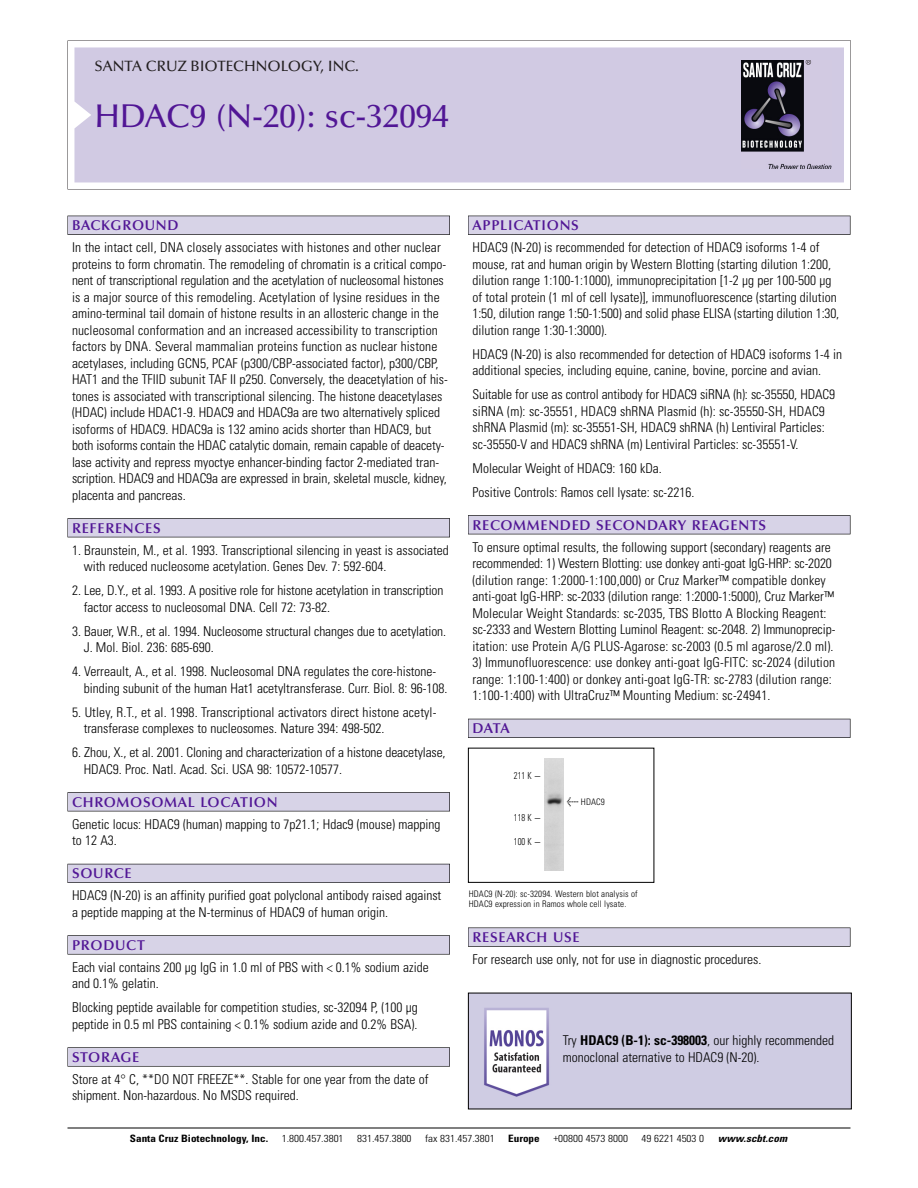
<style>
.page{position:relative;width:918px;height:1188px;background:#fff}
.page>*{position:absolute;margin:0;border:0;box-sizing:border-box;transform-origin:0 0}
.t1{font:500 33px "Optima";color:#511695}
.t2{font:500 15px "Optima";color:#231f20}
.t3{font:600 14.25px "Optima";letter-spacing:.05em;color:#511695}
.t4{font:300 condensed 13.5px/16.5px "Univers";color:#000}
.t5{font:300 condensed 10.2px "Univers";color:#000;scale:1.1 1}
.t6{font:700 condensed 10.2px "Univers";color:#000;scale:1.1 1}
.t7{font:italic 700 condensed 10.2px "Univers";letter-spacing:.005em;color:#000;scale:1.1 1}
.t8{font:300 condensed 9.75px "Univers";color:#000;scale:.87 1}
.t9{font:300 condensed 9px/10.5px "Univers";letter-spacing:.015em;color:#000}
.s1{font-family:"Meta Plus";font-weight:400;font-stretch:normal;font-size:10.5px}
.s2{font-weight:700}
</style>
<div class="page">
<svg style="left:68px;top:40px;width:783px;height:149px"></svg>
<div style="left:74px;top:47px;width:770px;height:135px;background:#d1cae3"></div>
<img style="left:741px;top:60px;width:90px;height:108px">
<div style="left:68px;top:216px;width:382px;height:19px;background:#525155"></div>
<div style="left:68px;top:216px;width:381px;height:18px;background:#d7d3e7"></div>
<div style="left:68px;top:518px;width:382px;height:19px;background:#525155"></div>
<div style="left:68px;top:519px;width:381px;height:18px;background:#d7d3e7"></div>
<div style="left:68px;top:792px;width:382px;height:19px;background:#545357"></div>
<div style="left:68px;top:793px;width:381px;height:18px;background:#d7d3e7"></div>
<div style="left:68px;top:864px;width:382px;height:19px;background:#54535a"></div>
<div style="left:68px;top:864px;width:381px;height:18px;background:#d7d3e7"></div>
<svg style="left:68px;top:935px;width:382px;height:20px"></svg>
<div style="left:68px;top:936px;width:381px;height:18px;background:#d7d3e7"></div>
<div style="left:68px;top:1047px;width:382px;height:20px;background:#626263"></div>
<div style="left:68px;top:1048px;width:381px;height:18px;background:#d7d3e7"></div>
<div style="left:468px;top:216px;width:382px;height:19px;background:#525155"></div>
<div style="left:468px;top:216px;width:382px;height:18px;background:#d7d3e7"></div>
<div style="left:468px;top:515px;width:382px;height:19px;background:#525155"></div>
<div style="left:468px;top:516px;width:382px;height:18px;background:#d7d3e7"></div>
<div style="left:468px;top:719px;width:382px;height:19px;background:#525158"></div>
<div style="left:468px;top:719px;width:382px;height:18px;background:#d7d3e7"></div>
<div style="left:468px;top:928px;width:382px;height:19px;background:#575759"></div>
<div style="left:468px;top:928px;width:382px;height:18px;background:#d7d3e7"></div>
<hr style="left:68px;top:1128px;width:782px;height:1px;background:#000">
<div style="left:468px;top:748px;width:186px;height:135px;border:1px solid #000"></div>
<img style="left:545px;top:758px;width:19px;height:113px">
<img style="left:470px;top:995px;width:380px;height:112px">
<p class="t2" style="left:94px;top:61px;width:266px">SANTA CRUZ BIOTECHNOLOGY, INC.</p>
<h1 class="t1" style="left:94px;top:103px;width:356px">HDAC9 (N-20): sc-32094</h1>
<p class="t3" style="left:72px;top:219px;width:108px">BACKGROUND</p>
<p class="t4" style="left:72px;top:240px;width:377px">In the intact cell, DNA closely associates with histones and other nuclear proteins to form chromatin. The remodeling of chromatin is a critical compo&shy;nent of transcriptional regulation and the acetylation of nucleosomal histones is a major source of this remodeling. Acetylation of lysine residues in the amino-terminal tail domain of histone results in an allosteric change in the nucleosomal conformation and an increased accessibility to transcription factors by DNA. Several mammalian proteins function as nuclear histone acetylases, including GCN5, PCAF (p300/CBP-associated factor), p300/CBP, HAT1 and the TFIID subunit TAF II p250. Conversely, the deacetylation of his&shy;tones is associated with transcriptional silencing. The histone deacetylases (HDAC) include HDAC1-9. HDAC9 and HDAC9a are two alternatively spliced isoforms of HDAC9. HDAC9a is 132 amino acids shorter than HDAC9, but both isoforms contain the HDAC catalytic domain, remain capable of deacety&shy;lase activity and repress myoctye enhancer-binding factor 2-mediated tran&shy;scription. HDAC9 and HDAC9a are expressed in brain, skeletal muscle, kidney, placenta and pancreas.</p>
<p class="t3" style="left:72px;top:522px;width:90px">REFERENCES</p>
<p class="t4" style="left:84px;top:543px;width:367px;text-indent:-12px">1. Braunstein, M., et al. 1993. Transcriptional silencing in yeast is associated with reduced nucleosome acetylation. Genes Dev. 7: 592-604.</p>
<p class="t4" style="left:84px;top:583px;width:361px;text-indent:-12px">2. Lee, D.Y., et al. 1993. A positive role for histone acetylation in transcription factor access to nucleosomal DNA. Cell 72: 73-82.</p>
<p class="t4" style="left:84px;top:624px;width:364px;text-indent:-12px">3. Bauer, W.R., et al. 1994. Nucleosome structural changes due to acetylation.<br>J. Mol. Biol. 236: 685-690.</p>
<p class="t4" style="left:84px;top:664px;width:365px;text-indent:-12px">4. Verreault, A., et al. 1998. Nucleosomal DNA regulates the core-histone&shy;binding subunit of the human Hat1 acetyltransferase. Curr. Biol. 8: 96-108.</p>
<p class="t4" style="left:84px;top:705px;width:354px;text-indent:-12px">5. Utley, R.T., et al. 1998. Transcriptional activators direct histone acetyl&shy;transferase complexes to nucleosomes. Nature 394: 498-502.</p>
<p class="t4" style="left:84px;top:745px;width:363px;text-indent:-12px">6. Zhou, X., et al. 2001. Cloning and characterization of a histone deacetylase,<br>HDAC9. Proc. Natl. Acad. Sci. USA 98: 10572-10577.</p>
<p class="t3" style="left:72px;top:796px;width:207px">CHROMOSOMAL LOCATION</p>
<p class="t4" style="left:72px;top:817px;width:370px">Genetic locus: HDAC9 (human) mapping to 7p21.1; Hdac9 (mouse) mapping to 12 A3.</p>
<p class="t3" style="left:72px;top:868px;width:61px">SOURCE</p>
<p class="t4" style="left:72px;top:888px;width:371px">HDAC9 (N-20) is an affinity purified goat polyclonal antibody raised against a peptide mapping at the N-terminus of HDAC9 of human origin.</p>
<p class="t3" style="left:72px;top:939px;width:74px">PRODUCT</p>
<p class="t4" style="left:72px;top:960px;width:358px">Each vial contains 200 µg IgG in 1.0 ml of PBS with &lt; 0.1% sodium azide and 0.1% gelatin.</p>
<p class="t4" style="left:72px;top:1000px;width:347px">Blocking peptide available for competition studies, sc-32094 P, (100 µg peptide in 0.5 ml PBS containing &lt; 0.1% sodium azide and 0.2% BSA).</p>
<p class="t3" style="left:72px;top:1051px;width:69px">STORAGE</p>
<p class="t4" style="left:72px;top:1072px;width:358px">Store at 4° C, **DO NOT FREEZE**. Stable for one year from the date of shipment. Non-hazardous. No MSDS required.</p>
<p class="t3" style="left:473px;top:219px;width:108px">APPLICATIONS</p>
<p class="t4" style="left:473px;top:240px;width:368px">HDAC9 (N-20) is recommended for detection of HDAC9 isoforms 1-4 of mouse, rat and human origin by Western Blotting (starting dilution 1:200, dilution range 1:100-1:1000), immunoprecipitation [1-2 µg per 100-500 µg of total protein (1 ml of cell lysate)], immunofluorescence (starting dilution 1:50, dilution range 1:50-1:500) and solid phase ELISA (starting dilution 1:30, dilution range 1:30-1:3000).</p>
<p class="t4" style="left:473px;top:347px;width:371px">HDAC9 (N-20) is also recommended for detection of HDAC9 isoforms 1-4 in additional species, including equine, canine, bovine, porcine and avian.</p>
<p class="t4" style="left:473px;top:387px;width:364px">Suitable for use as control antibody for HDAC9 siRNA (h): sc-35550, HDAC9 siRNA (m): sc-35551, HDAC9 shRNA Plasmid (h): sc-35550-SH, HDAC9 shRNA Plasmid (m): sc-35551-SH, HDAC9 shRNA (h) Lentiviral Particles: sc-35550-V and HDAC9 shRNA (m) Lentiviral Particles: sc-35551-V.</p>
<p class="t4" style="left:473px;top:457px;width:223px;line-height:24px">Molecular Weight of HDAC9: 160 kDa.<br>Positive Controls: Ramos cell lysate: sc-2216.</p>
<p class="t3" style="left:473px;top:519px;width:295px">RECOMMENDED SECONDARY REAGENTS</p>
<p class="t4" style="left:473px;top:540px;width:364px">To ensure optimal results, the following support (secondary) reagents are recommended: 1) Western Blotting: use donkey anti-goat IgG-HRP: sc-2020 (dilution range: 1:2000-1:100,000) or Cruz Marker™ compatible donkey anti-goat IgG-HRP: sc-2033 (dilution range: 1:2000-1:5000), Cruz Marker™ Molecular Weight Standards: sc-2035, TBS Blotto A Blocking Reagent: sc-2333 and Western Blotting Luminol Reagent: sc-2048. 2) Immunoprecip&shy;itation: use Protein A/G PLUS-Agarose: sc-2003 (0.5 ml agarose/2.0 ml).</p>
<p class="t4" style="left:473px;top:655px;width:364px">3) Immunofluorescence: use donkey anti-goat IgG-FITC: sc-2024 (dilution range: 1:100-1:400) or donkey anti-goat IgG-TR: sc-2783 (dilution range:<br>1:100-1:400) with UltraCruz™ Mounting Medium: sc-24941.</p>
<p class="t3" style="left:473px;top:723px;width:39px">DATA</p>
<p class="t8" style="left:514px;top:772px;width:33px">211 K -</p>
<p class="t8" style="left:514px;top:814px;width:33px">118 K -</p>
<p class="t8" style="left:514px;top:838px;width:33px">100 K -</p>
<p class="t9" style="left:567px;top:797px;width:40px"><span class="s1">&lt;</span> HDAC9</p>
<p class="t9" style="left:469px;top:889px;width:171px">HDAC9 (N-20): sc-32094. Western blot analysis of<br>HDAC9 expression in Ramos whole cell lysate.</p>
<p class="t3" style="left:473px;top:931px;width:109px">RESEARCH USE</p>
<p class="t4" style="left:473px;top:952px;width:290px">For research use only, not for use in diagnostic procedures.</p>
<p class="t4" style="left:563px;top:1034px;width:273px">Try <span class="s2">HDAC9 (B-1): sc-398003</span>, our highly recommended monoclonal aternative to HDAC9 (N-20).</p>
<p class="t6" style="left:130px;top:1135px;width:127px">Santa Cruz Biotechnology, Inc.</p>
<p class="t5" style="left:282px;top:1135px;width:58px">1.800.457.3801</p>
<p class="t5" style="left:357px;top:1135px;width:51px">831.457.3800</p>
<p class="t5" style="left:425px;top:1135px;width:65px">fax 831.457.3801</p>
<p class="t6" style="left:508px;top:1135px;width:30px">Europe</p>
<p class="t5" style="left:553px;top:1135px;width:69px">+00800 4573 8000</p>
<p class="t5" style="left:642px;top:1135px;width:58px">49 6221 4503 0</p>
<p class="t7" style="left:718px;top:1135px;width:64px">www.scbt.com</p>
</div>
